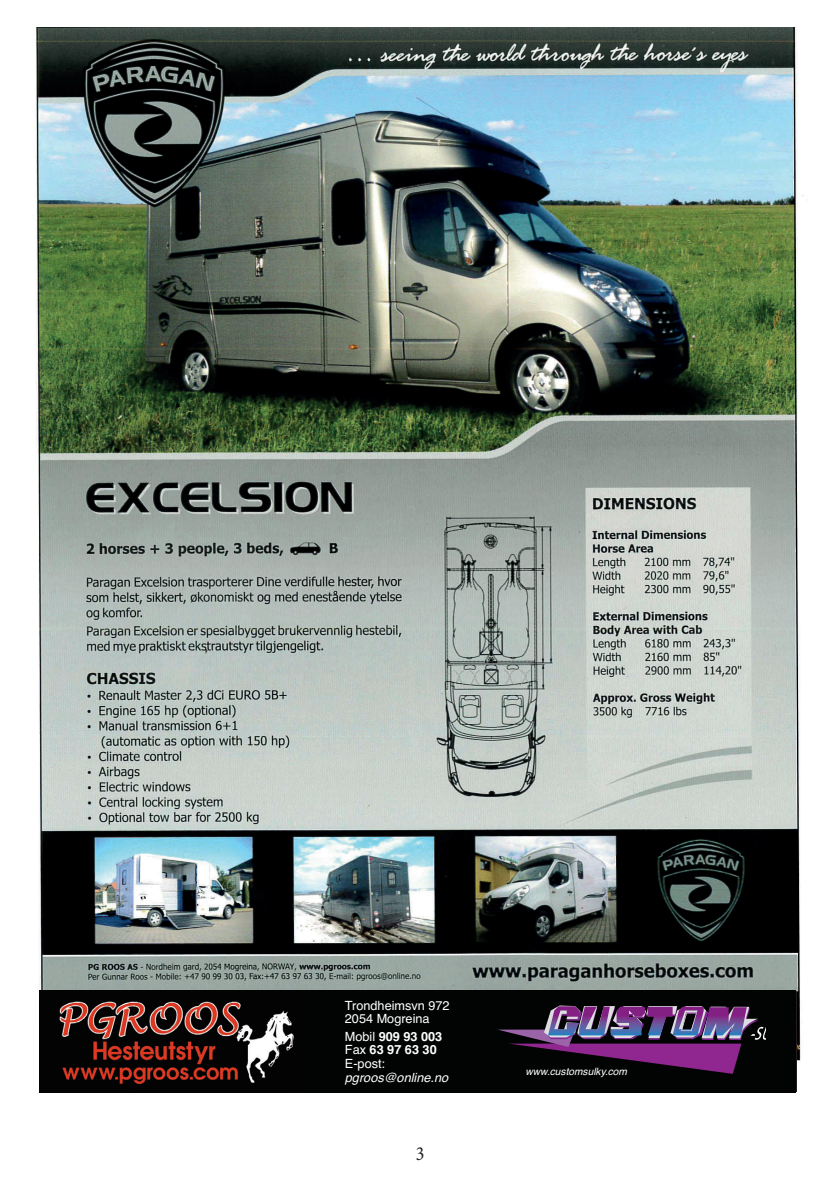
<style>
.page{position:relative;width:840px;height:1191px;background:#fff}
.page>*{position:absolute;margin:0;border:0;box-sizing:border-box;transform-origin:0 0}
.t1{font:20px "Minion Pro";color:#231f20;scale:.9 1}
.t2{font:700 12.6px/13.6px "Helvetica";color:#fff}
.t3{font:12.6px/13.6px "Helvetica";color:#fff}
.t4{font:italic 12.6px "Helvetica";color:#fff}
.t5{font:italic 10.2px "Helvetica";color:#fff}
.s1{font-weight:400}
</style>
<div class="page">
<img style="left:36px;top:27px;width:768px;height:1039px">
<hr style="left:795px;top:991px;width:1px;height:100px;background:#231f20">
<div style="left:39px;top:990px;width:756px;height:103px;background:#020404"></div>
<img style="left:59px;top:1001px;width:235px;height:83px">
<svg style="left:498px;top:1005px;width:267px;height:68px"></svg>
<p class="t3" style="left:345px;top:998px;width:106px">Trondheimsvn 972<br>2054 Mogreina</p>
<p class="t2" style="left:345px;top:1029px;width:99px"><span class="s1">Mobil</span> 909 93 003<br><span class="s1">Fax</span> 63 97 63 30<br><span class="s1">E-post:</span></p>
<p class="t4" style="left:345px;top:1067px;width:105px">pgroos@online.no</p>
<h1 class="t1" style="left:415px;top:1140px;width:11px">3</h1>
<p class="t5" style="left:525px;top:1063px;width:103px">www.customsulky.com</p>
</div>
